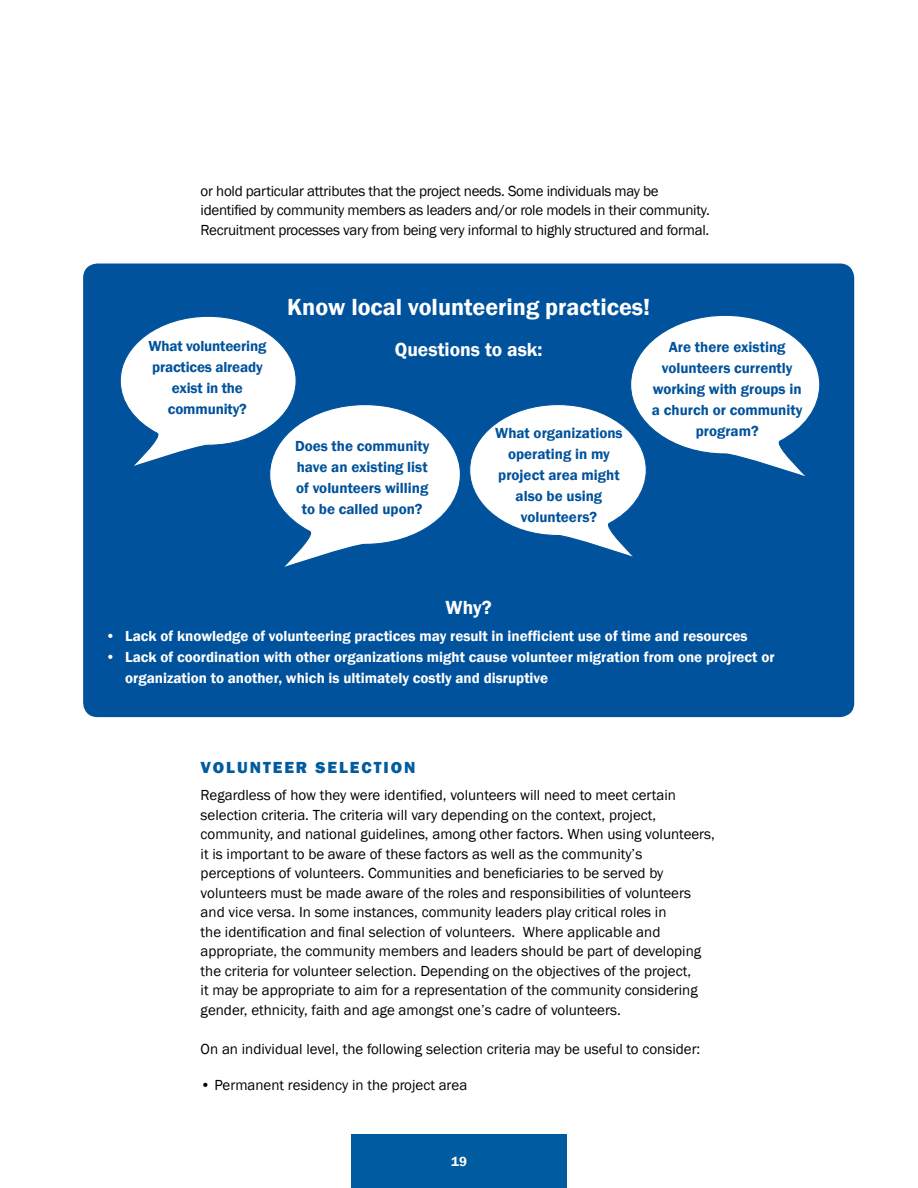
<style>
.page{position:relative;width:918px;height:1188px;background:#fff}
.page>*{position:absolute;margin:0;border:0;box-sizing:border-box;transform-origin:0 0}
.t1{font:600 24px "Franklin Gothic";color:#fff}
.t2{font:600 19.5px "Franklin Gothic";color:#fff}
.t3{font:800 16.5px "Franklin Gothic";letter-spacing:.12em;color:#005c9e}
.t4{font:15px/19.5px "Franklin Gothic";color:#000}
.t5{font:600 15px/21px "Franklin Gothic";color:#00529c;text-align:center}
.t6{font:600 15px/21px "Franklin Gothic";color:#fff}
.t7{font:15px/19.5px "Franklin Gothic";letter-spacing:-.02em;color:#000}
.t8{font:600 13.5px "Franklin Gothic";color:#fff}
</style>
<div class="page">
<div style="left:351px;top:1134px;width:216px;height:54px;background:#005c9e"></div>
<div style="left:84px;top:264px;width:769px;height:452px;background:#00529c;border-radius:14px"></div>
<div style="left:83px;top:264px;width:771px;height:453px;border:2px solid #00529c;border-radius:14px"></div>
<svg style="left:469px;top:315px;width:351px;height:242px"></svg>
<svg style="left:120px;top:316px;width:340px;height:251px"></svg>
<p class="t7" style="left:201px;top:181px;width:511px">or hold particular attributes that the project needs. Some individuals may be identified by community members as leaders and/or role models in their community.<br>Recruitment processes vary from being very informal to highly structured and formal.</p>
<p class="t5" style="left:148px;top:336px;width:119px">What volunteering practices already exist in the community?</p>
<h1 class="t1" style="left:287px;top:292px;width:365px">Know local volunteering practices!</h1>
<h2 class="t2" style="left:395px;top:337px;width:149px">Questions to ask:</h2>
<p class="t5" style="left:652px;top:336px;width:152px">Are there existing volunteers currently working with groups in a church or community</p>
<p class="t5" style="left:295px;top:436px;width:136px">Does the community have an existing list of volunteers willing to be called upon?</p>
<p class="t5" style="left:495px;top:423px;width:129px">What organizations</p>
<p class="t5" style="left:696px;top:420px;width:64px">program?</p>
<p class="t5" style="left:498px;top:444px;width:123px">operating in my project area might also be using volunteers?</p>
<h2 class="t2" style="left:446px;top:595px;width:48px">Why?</h2>
<p class="t6" style="left:106px;top:626px;width:643px">• Lack of knowledge of volunteering practices may result in inefficient use of time and resources</p>
<p class="t6" style="left:125px;top:647px;width:651px;text-indent:-20px">• Lack of coordination with other organizations might cause volunteer migration from one projrect or organization to another, which is ultimately costly and disruptive</p>
<p class="t3" style="left:201px;top:757px;width:216px">VOLUNTEER SELECTION</p>
<p class="t4" style="left:201px;top:786px;width:516px">Regardless of how they were identified, volunteers will need to meet certain selection criteria. The criteria will vary depending on the context, project, community, and national guidelines, among other factors. When using volunteers, it is important to be aware of these factors as well as the community’s perceptions of volunteers. Communities and beneficiaries to be served by volunteers must be made aware of the roles and responsibilities of volunteers and vice versa. In some instances, community leaders play critical roles in<br>the identification and final selection of volunteers. Where applicable and appropriate, the community members and leaders should be part of developing the criteria for volunteer selection. Depending on the objectives of the project,<br>it may be appropriate to aim for a representation of the community considering gender, ethnicity, faith and age amongst one’s cadre of volunteers.</p>
<p class="t4" style="left:201px;top:1039px;width:501px">On an individual level, the following selection criteria may be useful to consider:</p>
<p class="t4" style="left:201px;top:1075px;width:268px">• Permanent residency in the project area</p>
<p class="t8" style="left:451px;top:1153px;width:17px">19</p>
</div>
